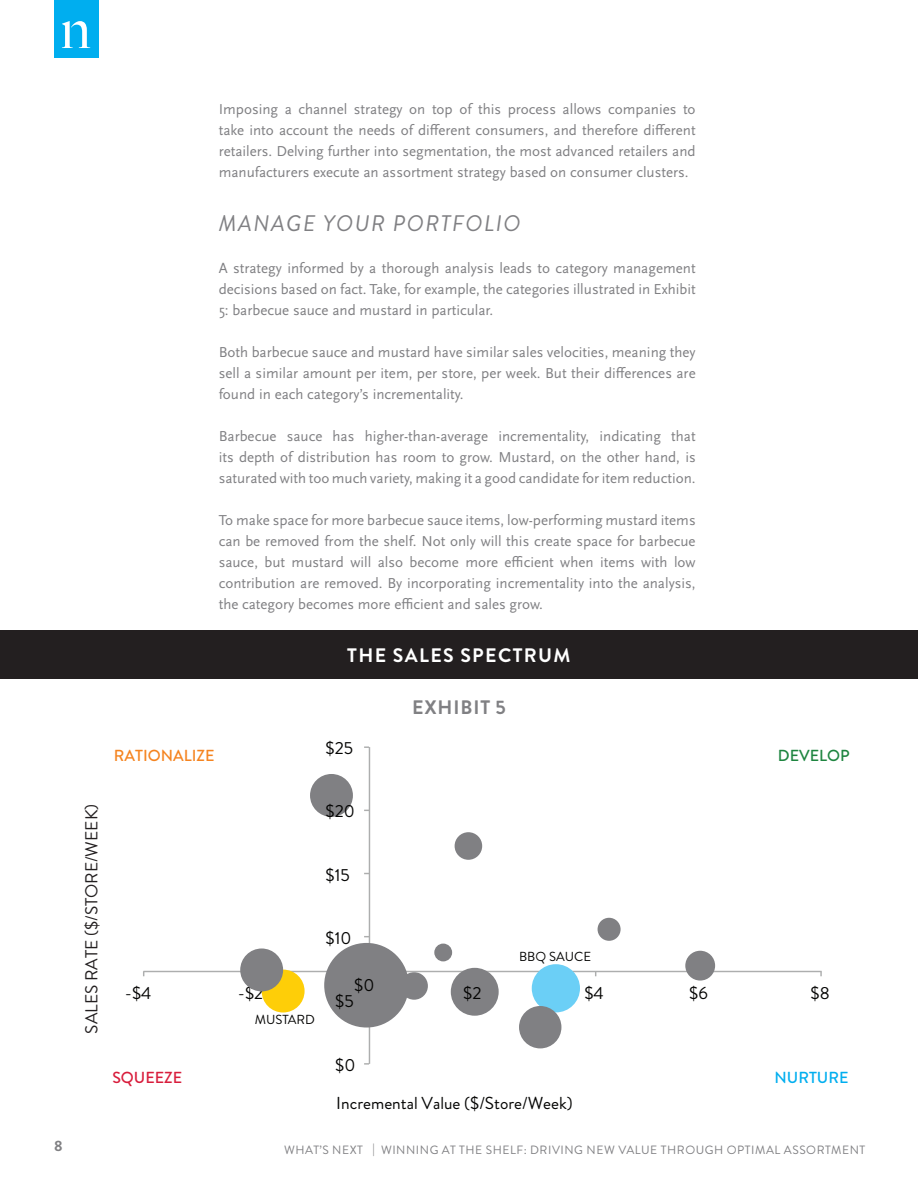
<style>
.page{position:relative;width:918px;height:1188px;background:#fff}
.page>*{position:absolute;margin:0;border:0;box-sizing:border-box;transform-origin:0 0}
.Intro_text{font:italic 22.5px "Brandon Grotesque";letter-spacing:.07em;color:#808083}
.Infographic_title{font:700 19.5px "Brandon Grotesque";letter-spacing:.07em;color:#fff}
.t1{font:700 19.5px "Brandon Grotesque";letter-spacing:.045em;color:#808083}
.t2{font:17.4px "Brandon Grotesque";color:#050504}
.t3{font:17.25px "Brandon Grotesque";color:#231f20}
.t4{font:500 16.05px "Brandon Grotesque";color:#f58420}
.t5{font:500 16.05px "Brandon Grotesque";color:#1e8540}
.t6{font:500 16.05px "Brandon Grotesque";color:#d81d3c}
.t7{font:500 16.05px "Brandon Grotesque";color:#00aeef}
.Body_copy{font:15px/21px "Scala Sans OT";color:#808083;text-align:justify}
.t8{font:700 15px "Brandon Grotesque";color:#808083}
.t9{font:13.05px "Brandon Grotesque";color:#050504}
.t10{font:12px "Brandon Grotesque";letter-spacing:.045em;color:#808083}
</style>
<div class="page">
<div style="left:54px;top:0;width:44px;height:57px;background:#00aeef"></div>
<svg style="left:62px;top:21px;width:28px;height:27px"></svg>
<div style="left:0;top:631px;width:918px;height:48px;background:#231f20"></div>
<div style="left:400px;top:972px;width:28px;height:28px;background:#808083;border-radius:50%"></div>
<div style="left:434px;top:944px;width:18px;height:17px;background:#808083;border-radius:50%"></div>
<hr style="left:369px;top:747px;width:1px;height:317px;background:#adaeae">
<hr style="left:143px;top:971px;width:679px;height:1px;background:#adaeae">
<div style="left:262px;top:970px;width:43px;height:42px;background:#fece08;border-radius:50%"></div>
<div style="left:310px;top:774px;width:43px;height:43px;background:#808083;border-radius:50%"></div>
<div style="left:324px;top:943px;width:85px;height:85px;background:#808083;border-radius:50%"></div>
<div style="left:240px;top:949px;width:43px;height:42px;background:#808083;border-radius:50%"></div>
<div style="left:598px;top:918px;width:23px;height:23px;background:#808083;border-radius:50%"></div>
<div style="left:685px;top:951px;width:30px;height:30px;background:#808083;border-radius:50%"></div>
<div style="left:455px;top:832px;width:27px;height:28px;background:#808083;border-radius:50%"></div>
<div style="left:451px;top:968px;width:48px;height:48px;background:#808083;border-radius:50%"></div>
<div style="left:532px;top:964px;width:48px;height:48px;background:#6bcff6;border-radius:50%"></div>
<div style="left:519px;top:1006px;width:42px;height:42px;background:#808083;border-radius:50%"></div>
<p class="Body_copy" style="left:219px;top:99px;width:479px">Imposing a channel strategy on top of this process allows companies to take into account the needs of different consumers, and therefore different retailers. Delving further into segmentation, the most advanced retailers and manufacturers execute an assortment strategy based on consumer clusters.</p>
<p class="Intro_text" style="left:219px;top:207px;width:303px">MANAGE YOUR PORTFOLIO</p>
<p class="Body_copy" style="left:219px;top:258px;width:479px">A strategy informed by a thorough analysis leads to category management decisions based on fact. Take, for example, the categories illustrated in Exhibit 5: barbecue sauce and mustard in particular.</p>
<p class="Body_copy" style="left:219px;top:342px;width:479px">Both barbecue sauce and mustard have similar sales velocities, meaning they sell a similar amount per item, per store, per week. But their differences are found in each category’s incrementality.</p>
<p class="Body_copy" style="left:219px;top:426px;width:479px">Barbecue sauce has higher-than-average incrementality, indicating that its depth of distribution has room to grow. Mustard, on the other hand, is saturated with too much variety, making it a good candidate for item reduction.</p>
<p class="Body_copy" style="left:219px;top:510px;width:479px">To make space for more barbecue sauce items, low-performing mustard items can be removed from the shelf. Not only will this create space for barbecue sauce, but mustard will also become more efficient when items with low contribution are removed. By incorporating incrementality into the analysis, the category becomes more efficient and sales grow.</p>
<p class="Infographic_title" style="left:347px;top:641px;width:225px">THE SALES SPECTRUM</p>
<p class="t1" style="left:412px;top:694px;width:95px">EXHIBIT 5</p>
<p class="t2" style="left:326px;top:736px;width:29px">$25</p>
<p class="t4" style="left:114px;top:744px;width:102px">RATIONALIZE</p>
<p class="t5" style="left:778px;top:744px;width:73px">DEVELOP</p>
<p class="t3" style="left:80px;top:1034px;width:231px;rotate:-90deg">SALES RATE ($/STORE/WEEK)</p>
<p class="t2" style="left:326px;top:799px;width:31px">$20</p>
<p class="t2" style="left:326px;top:863px;width:26px">$15</p>
<p class="t2" style="left:326px;top:926px;width:27px">$10</p>
<p class="t9" style="left:519px;top:947px;width:74px">BBQ SAUCE</p>
<p class="t2" style="left:354px;top:973px;width:22px">$0</p>
<p class="t2" style="left:463px;top:981px;width:20px">$2</p>
<p class="t2" style="left:125px;top:981px;width:28px">-$4</p>
<p class="t2" style="left:238px;top:981px;width:27px">-$2</p>
<p class="t2" style="left:585px;top:981px;width:21px">$4</p>
<p class="t2" style="left:689px;top:981px;width:20px">$6</p>
<p class="t2" style="left:811px;top:981px;width:21px">$8</p>
<p class="t2" style="left:335px;top:990px;width:20px">$5</p>
<p class="t9" style="left:255px;top:1010px;width:62px">MUSTARD</p>
<p class="t2" style="left:335px;top:1053px;width:22px">$0</p>
<p class="t6" style="left:112px;top:1067px;width:71px">SQUEEZE</p>
<p class="t7" style="left:775px;top:1067px;width:75px">NURTURE</p>
<p class="t2" style="left:336px;top:1091px;width:238px">Incremental Value ($/Store/Week)</p>
<p class="t8" style="left:54px;top:1136px;width:10px">8</p>
<p class="t10" style="left:284px;top:1142px;width:583px">WHAT’S NEXT | WINNING AT THE SHELF: DRIVING NEW VALUE THROUGH OPTIMAL ASSORTMENT</p>
</div>
